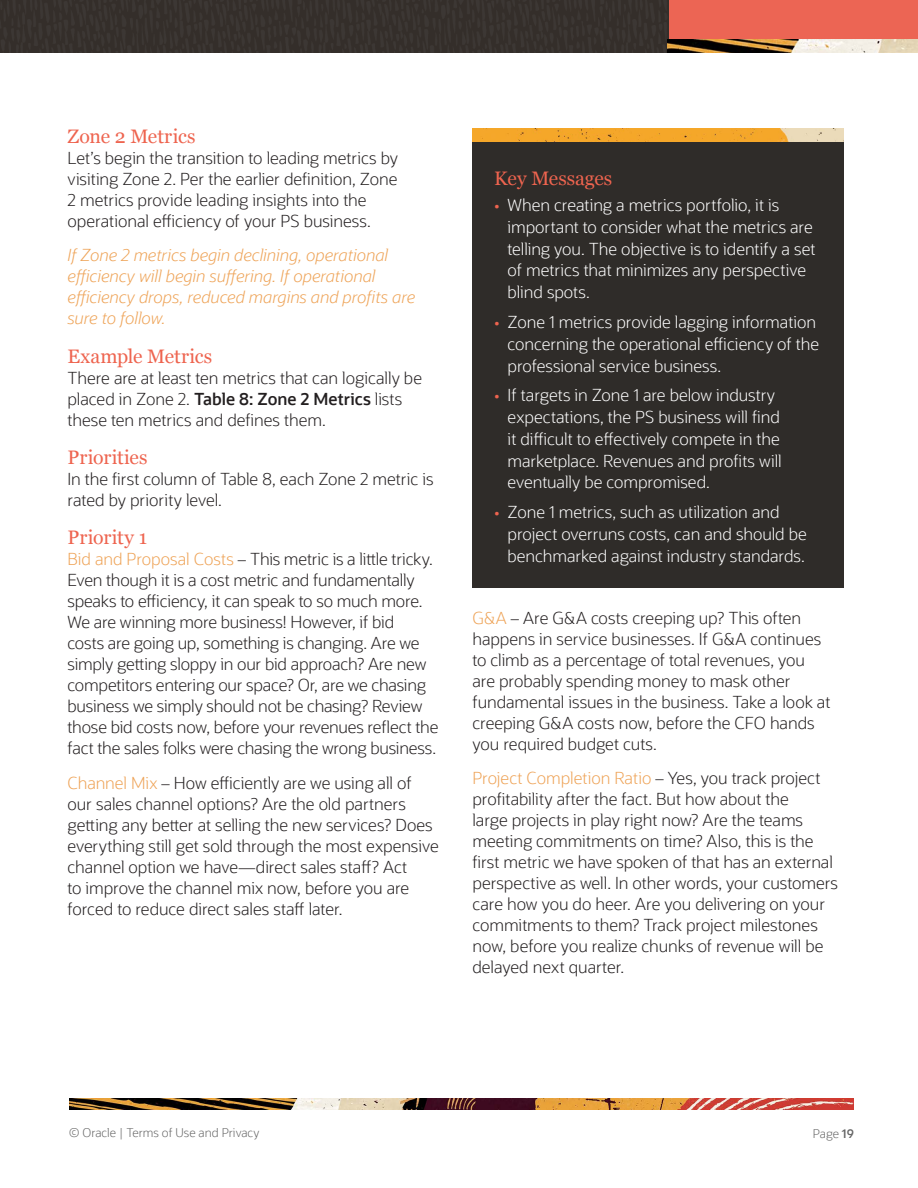
<style>
.page{position:relative;width:918px;height:1188px;background:#fff}
.page>*{position:absolute;margin:0;border:0;box-sizing:border-box;transform-origin:0 0}
.H2_Main_Body_Header{font:19.5px "Georgia";letter-spacing:.005em;color:#ee644f}
.H3_sidebar_blue_head{font:19.5px "Georgia";color:#ee644f}
.Main_Body_2016{font:300 16.5px/21px "Oracle Sans";letter-spacing:-.005em;color:#231f20}
.t1{font:300 16.5px/21.8px "Oracle Sans";color:#fff}
.Main_Body_2016-2{font:italic 300 16.5px/21px "Oracle Sans";color:#eea357}
.t2{font:300 12px "Oracle Sans";color:#666}
.s1{font-weight:600}
.s2{color:#eea357}
.s3{color:#ee644f}
</style>
<div class="page">
<div style="left:669px;top:0;width:249px;height:50px;background:#ec6554"></div>
<img style="left:0;top:0;width:669px;height:52px">
<img style="left:668px;top:39px;width:250px;height:13px">
<img style="left:70px;top:1099px;width:784px;height:10px">
<div style="left:473px;top:128px;width:371px;height:460px;background:#2f2c29"></div>
<img style="left:472px;top:128px;width:372px;height:14px">
<p class="H2_Main_Body_Header" style="left:68px;top:122px;width:130px">Zone 2 Metrics</p>
<p class="Main_Body_2016" style="left:68px;top:148px;width:332px">Let’s begin the transition to leading metrics by visiting Zone 2. Per the earlier definition, Zone 2 metrics provide leading insights into the operational efficiency of your PS business.</p>
<p class="Main_Body_2016-2" style="left:68px;top:245px;width:349px">If Zone 2 metrics begin declining, operational efficiency will begin suffering. If operational efficiency drops, reduced margins and profits are sure to follow.</p>
<p class="H2_Main_Body_Header" style="left:68px;top:342px;width:146px">Example Metrics</p>
<p class="Main_Body_2016" style="left:68px;top:367px;width:356px">There are at least ten metrics that can logically be placed in Zone 2. <span class="s1">Table 8: Zone 2 Metrics</span> lists these ten metrics and defines them.</p>
<p class="H2_Main_Body_Header" style="left:68px;top:443px;width:81px">Priorities</p>
<p class="Main_Body_2016" style="left:68px;top:469px;width:367px">In the first column of Table 8, each Zone 2 metric is rated by priority level.</p>
<p class="H2_Main_Body_Header" style="left:68px;top:523px;width:81px">Priority 1</p>
<p class="Main_Body_2016" style="left:68px;top:549px;width:372px"><span class="s2">Bid and Proposal Costs</span> – This metric is a little tricky.<br>Even though it is a cost metric and fundamentally speaks to efficiency, it can speak to so much more.<br>We are winning more business! However, if bid<br>costs are going up, something is changing. Are we simply getting sloppy in our bid approach? Are new competitors entering our space? Or, are we chasing business we simply should not be chasing? Review those bid costs now, before your revenues reflect the fact the sales folks were chasing the wrong business.</p>
<p class="Main_Body_2016" style="left:68px;top:772px;width:373px"><span class="s2">Channel Mix</span> – How efficiently are we using all of our sales channel options? Are the old partners getting any better at selling the new services? Does everything still get sold through the most expensive channel option we have—direct sales staff? Act<br>to improve the channel mix now, before you are forced to reduce direct sales staff later.</p>
<p class="H3_sidebar_blue_head" style="left:494px;top:164px;width:120px">Key Messages</p>
<p class="t1" style="left:508px;top:195px;width:309px;text-indent:-14px"><span class="s3">•</span> When creating a metrics portfolio, it is important to consider what the metrics are telling you. The objective is to identify a set of metrics that minimizes any perspective blind spots.</p>
<p class="t1" style="left:508px;top:311px;width:313px;text-indent:-14px"><span class="s3">•</span> Zone 1 metrics provide lagging information concerning the operational efficiency of the professional service business.</p>
<p class="t1" style="left:508px;top:385px;width:276px;text-indent:-14px"><span class="s3">•</span> If targets in Zone 1 are below industry expectations, the PS business will find it difficult to effectively compete in the marketplace. Revenues and profits will eventually be compromised.</p>
<p class="t1" style="left:508px;top:502px;width:301px;text-indent:-14px"><span class="s3">•</span> Zone 1 metrics, such as utilization and project overruns costs, can and should be benchmarked against industry standards.</p>
<p class="Main_Body_2016" style="left:472px;top:608px;width:359px"><span class="s2">G&amp;A</span> – Are G&amp;A costs creeping up? This often happens in service businesses. If G&amp;A continues to climb as a percentage of total revenues, you are probably spending money to mask other fundamental issues in the business. Take a look at creeping G&amp;A costs now, before the CFO hands you required budget cuts.</p>
<p class="Main_Body_2016" style="left:472px;top:768px;width:367px"><span class="s2">Project Completion Ratio</span> – Yes, you track project profitability after the fact. But how about the<br>large projects in play right now? Are the teams meeting commitments on time? Also, this is the first metric we have spoken of that has an external perspective as well. In other words, your customers care how you do heer. Are you delivering on your commitments to them? Track project milestones now, before you realize chunks of revenue will be delayed next quarter.</p>
<p class="t2" style="left:69px;top:1126px;width:192px">© Oracle | Terms of Use and Privacy</p>
<p class="t2" style="left:813px;top:1127px;width:43px">Page <span class="s1">19</span></p>
</div>
